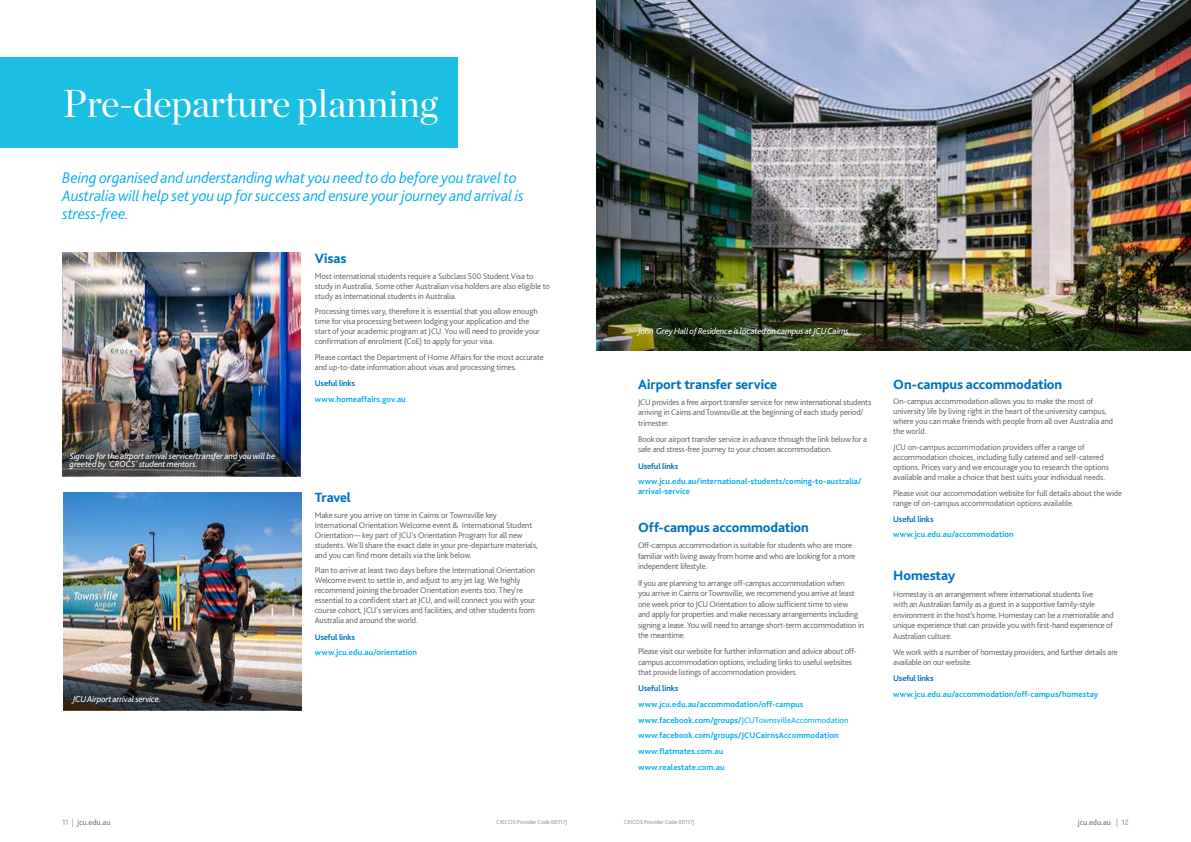
<style>
.page{position:relative;width:1191px;height:842px;background:#fff}
.page>*{position:absolute;margin:0;border:0;box-sizing:border-box;transform-origin:0 0}
.t1{font:39px "Chronicle Display";letter-spacing:-.01em;color:#fff}
.t2{font:italic 300 16px/18px "Bliss 2";letter-spacing:-.01em;color:#00aeef}
.t3{font:800 14px "Bliss 2";letter-spacing:-.01em;color:#0072bc}
.t4{font:italic 9px/8px "Bliss 2";letter-spacing:-.02em;color:#fff}
.t5{font:300 8.5px/10px "Bliss 2";letter-spacing:-.02em;color:#58595b}
.t6{font:700 8.5px/15.7px "Bliss 2";letter-spacing:.005em;color:#00aeef}
.t7{font:700 8.5px "Bliss 2";letter-spacing:-.02em;color:#0072bc}
.t8{font:500 8px "Bliss 2";letter-spacing:-.005em;color:#808285}
.t9{font:300 6px "Bliss 2";letter-spacing:-.005em;color:#808285}
.s1{font-weight:400}
.s2{font-weight:300}
</style>
<div class="page">
<img style="left:63px;top:492px;width:238px;height:172px">
<img style="left:63px;top:664px;width:238px;height:46px">
<div style="left:0;top:57px;width:457px;height:91px;background:#1abfe1"></div>
<img style="left:596px;top:0;width:595px;height:351px">
<img style="left:62px;top:252px;width:238px;height:224px">
<img style="left:63px;top:430px;width:237px;height:46px">
<h1 class="t1" style="left:62px;top:73px;width:377px">Pre-departure planning</h1>
<h2 class="t2" style="left:62px;top:169px;width:463px">Being organised and understanding what you need to do before you travel to<br>Australia will help set you up for success and ensure your journey and arrival is stress-free.</h2>
<h3 class="t3" style="left:315px;top:250px;width:33px">Visas</h3>
<p class="t5" style="left:315px;top:271px;width:236px">Most international students require a Subclass 500 Student Visa to study in Australia. Some other Australian visa holders are also eligible to study as international students in Australia.</p>
<p class="t5" style="left:315px;top:306px;width:226px">Processing times vary, therefore it is essential that you allow enough time for visa processing between lodging your application and the start of your academic program at JCU. You will need to provide your confirmation of enrolment (CoE) to apply for your visa.</p>
<p class="t5" style="left:315px;top:352px;width:230px">Please contact the Department of Home Affairs for the most accurate and up-to-date information about visas and processing times.</p>
<p class="t7" style="left:315px;top:378px;width:42px">Useful links</p>
<p class="t6" style="left:315px;top:391px;width:92px">www.homeaffairs.gov.au</p>
<p class="t4" style="left:70px;top:452px;width:207px">Sign up for the airport arrival service/transfer and you will be greeted by 'CROCS' student mentors.</p>
<p class="t4" style="left:73px;top:695px;width:90px">JCU Airport arrival service.</p>
<h3 class="t3" style="left:315px;top:489px;width:38px">Travel</h3>
<p class="t5" style="left:315px;top:510px;width:225px">Make sure you arrive on time in Cairns or Townsville key International Orientation Welcome event &amp; International Student Orientation— key part of JCU's Orientation Program for all new students. We'll share the exact date in your pre-departure materials, and you can find more details via the link below.</p>
<p class="t5" style="left:315px;top:565px;width:222px">Plan to arrive at least two days before the International Orientation Welcome event to settle in, and adjust to any jet lag. We highly recommend joining the broader Orientation events too. They're essential to a confident start at JCU, and will connect you with your course cohort, JCU's services and facilities, and other students from Australia and around the world.</p>
<p class="t7" style="left:315px;top:631px;width:42px">Useful links</p>
<p class="t6" style="left:315px;top:644px;width:104px">www.jcu.edu.au/orientation</p>
<p class="t4" style="left:638px;top:327px;width:214px">John Grey Hall of Residence is located on campus at JCU Cairns.</p>
<h3 class="t3" style="left:638px;top:375px;width:141px">Airport transfer service</h3>
<p class="t5" style="left:638px;top:397px;width:235px;line-height:10.5px">JCU provides a free airport transfer service for new international students arriving in Cairns and Townsville at the beginning of each study period/ trimester.</p>
<p class="t5" style="left:638px;top:434px;width:230px;line-height:10.5px">Book our airport transfer service in advance through the link below for a safe and stress-free journey to your chosen accommodation.</p>
<p class="t7" style="left:638px;top:460px;width:42px">Useful links</p>
<p class="t6" style="left:638px;top:476px;width:225px;line-height:10px">www.jcu.edu.au/international-students/coming-to-australia/ arrival-service</p>
<h3 class="t3" style="left:638px;top:519px;width:172px">Off-campus accommodation</h3>
<p class="t5" style="left:638px;top:540px;width:219px;line-height:10.5px">Off-campus accommodation is suitable for students who are more familiar with living away from home and who are looking for a more independent lifestyle.</p>
<p class="t5" style="left:638px;top:577px;width:227px;line-height:10.5px">If you are planning to arrange off-campus accommodation when<br>you arrive in Cairns or Townsville, we recommend you arrive at least one week prior to JCU Orientation to allow sufficient time to view<br>and apply for properties and make necessary arrangements including signing a lease. You will need to arrange short-term accommodation in the meantime.</p>
<p class="t5" style="left:638px;top:646px;width:220px;line-height:10.5px">Please visit our website for further information and advice about off&shy;campus accommodation options, including links to useful websites that provide listings of accommodation providers.</p>
<p class="t7" style="left:638px;top:683px;width:42px">Useful links</p>
<p class="t6" style="left:638px;top:696px;width:212px">www.jcu.edu.au/accommodation/off-campus www.facebook.com/groups/<span class="s1">JCUTownsvilleAccommodation </span>www.facebook.com/groups/JCUCairnsAccommodation www.flatmates.com.au<br>www.realestate.com.au</p>
<h3 class="t3" style="left:893px;top:375px;width:170px">On-campus accommodation</h3>
<p class="t5" style="left:893px;top:396px;width:221px">On-campus accommodation allows you to make the most of university life by living right in the heart of the university campus, where you can make friends with people from all over Australia and the world.</p>
<p class="t5" style="left:893px;top:442px;width:217px">JCU on-campus accommodation providers offer a range of accommodation choices, including fully catered and self-catered options. Prices vary and we encourage you to research the options available and make a choice that best suits your individual needs.</p>
<p class="t5" style="left:893px;top:488px;width:230px">Please visit our accommodation website for full details about the wide range of on-campus accommodation options available.</p>
<p class="t7" style="left:893px;top:514px;width:42px">Useful links</p>
<p class="t6" style="left:893px;top:527px;width:122px">www.jcu.edu.au/accommodation</p>
<h3 class="t3" style="left:893px;top:567px;width:63px">Homestay</h3>
<p class="t5" style="left:893px;top:588px;width:222px;line-height:10.5px">Homestay is an arrangement where international students live<br>with an Australian family as a guest in a supportive family-style environment in the host’s home. Homestay can be a memorable and unique experience that can provide you with first-hand experience of Australian culture.</p>
<p class="t5" style="left:893px;top:647px;width:226px;line-height:10.5px">We work with a number of homestay providers, and further details are available on our website.</p>
<p class="t7" style="left:893px;top:673px;width:42px">Useful links</p>
<p class="t6" style="left:893px;top:686px;width:206px">www.jcu.edu.au/accommodation/off-campus/homestay</p>
<p class="t8" style="left:62px;top:818px;width:50px"><span class="s2">11 |</span> jcu.edu.au</p>
<p class="t9" style="left:496px;top:818px;width:72px">CRICOS Provider Code 00117J</p>
<p class="t9" style="left:624px;top:818px;width:72px">CRICOS Provider Code 00117J</p>
<p class="t8" style="left:1077px;top:818px;width:52px">jcu.edu.au <span class="s2">| 12</span></p>
</div>
